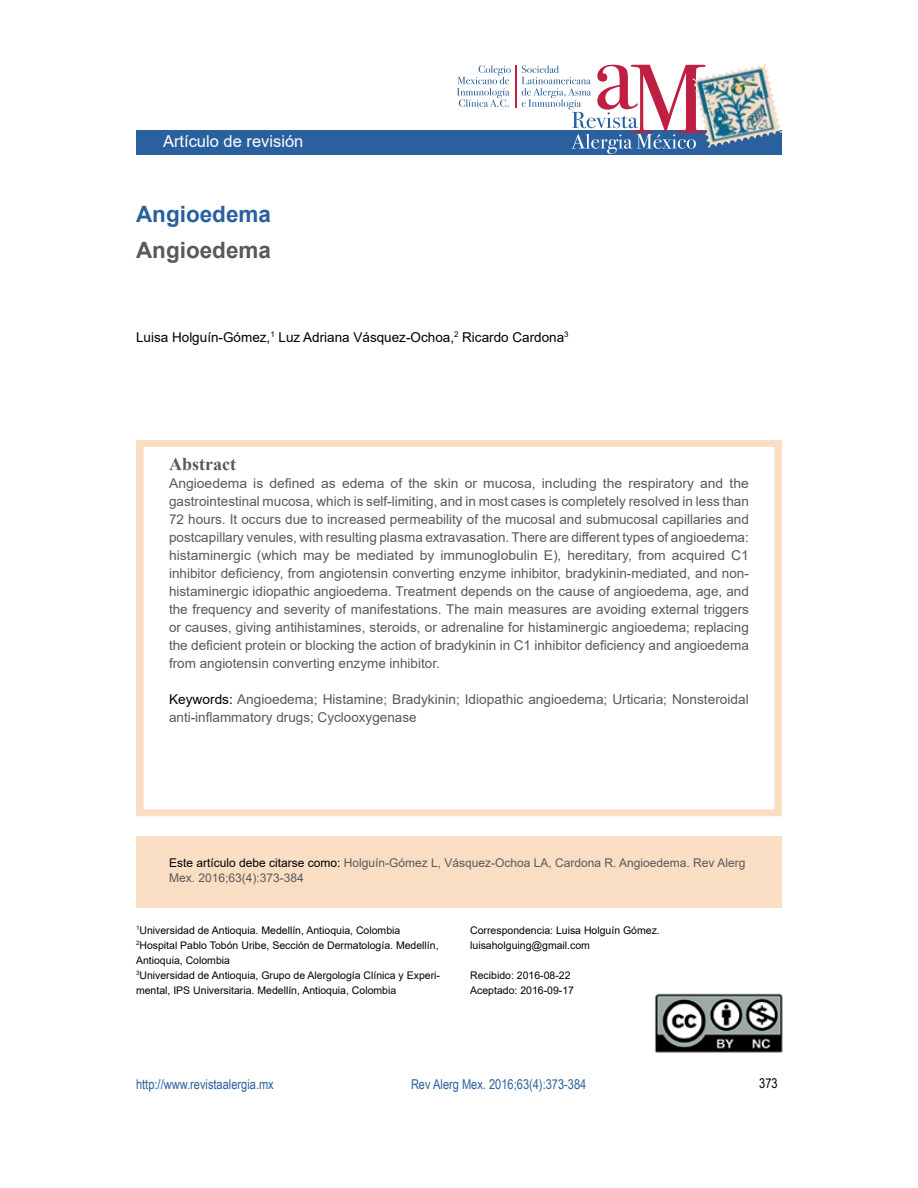
<style>
.page{position:relative;width:918px;height:1188px;background:#fff}
.page>*{position:absolute;margin:0;border:0;box-sizing:border-box;transform-origin:0 0}
.t1{font:700 22.5px "Arial";color:#29609d}
.t2{font:700 22.5px "Arial";color:#58595b}
.t3{font:700 18px "Times New Roman";color:#58595b}
.t4{font:16.5px "Arial";color:#fff}
.t5{font:13.5px/18px "Arial";color:#58595b;text-align:justify}
.t6{font:13.5px "Arial";color:#000}
.t7{font:13.5px "Arial Narrow";color:#29609d}
.t8{font:13.5px "Arial Narrow";color:#000}
.t9{font:12px/15px "Arial";color:#58595b}
.t10{font:10.5px/15px "Arial";color:#000}
.s1{color:#000}
</style>
<div class="page">
<div style="left:136px;top:130px;width:646px;height:24px;background:#29609d"></div>
<hr style="left:515px;top:65px;width:2px;height:42px;background:#bf1f41">
<svg style="left:457px;top:65px;width:54px;height:42px"></svg>
<img style="left:693px;top:64px;width:89px;height:84px">
<svg style="left:522px;top:65px;width:184px;height:89px"></svg>
<div style="left:136px;top:836px;width:646px;height:72px;background:#fadec4"></div>
<svg style="left:136px;top:440px;width:646px;height:376px"></svg>
<img style="left:654px;top:993px;width:129px;height:60px">
<p class="t4" style="left:163px;top:130px;width:142px">Artículo de revisión</p>
<h1 class="t1" style="left:136px;top:199px;width:137px">Angioedema</h1>
<h1 class="t2" style="left:136px;top:235px;width:137px">Angioedema</h1>
<p class="t6" style="left:136px;top:328px;width:434px">Luisa Holguín-Gómez,<sup>1</sup> Luz Adriana Vásquez-Ochoa,<sup>2</sup> Ricardo Cardona<sup>3</sup></p>
<h2 class="t3" style="left:169px;top:451px;width:68px">Abstract</h2>
<p class="t5" style="left:169px;top:474px;width:581px">Angioedema is defined as edema of the skin or mucosa, including the respiratory and the gastrointestinal mucosa, which is self-limiting, and in most cases is completely resolved in less than 72 hours. It occurs due to increased permeability of the mucosal and submucosal capillaries and postcapillary venules, with resulting plasma extravasation. There are different types of angioedema: histaminergic (which may be mediated by immunoglobulin E), hereditary, from acquired C1 inhibitor deficiency, from angiotensin converting enzyme inhibitor, bradykinin-mediated, and non&shy;histaminergic idiopathic angioedema. Treatment depends on the cause of angioedema, age, and the frequency and severity of manifestations. The main measures are avoiding external triggers or causes, giving antihistamines, steroids, or adrenaline for histaminergic angioedema; replacing the deficient protein or blocking the action of bradykinin in C1 inhibitor deficiency and angioedema from angiotensin converting enzyme inhibitor.</p>
<p class="t5" style="left:169px;top:690px;width:581px"><span class="s1">Keywords:</span> Angioedema; Histamine; Bradykinin; Idiopathic angioedema; Urticaria; Nonsteroidal anti-inflammatory drugs; Cyclooxygenase</p>
<p class="t9" style="left:169px;top:856px;width:578px"><span class="s1">Este artículo debe citarse como:</span> Holguín-Gómez L, Vásquez-Ochoa LA, Cardona R. Angioedema. Rev Alerg<br>Mex. 2016;63(4):373-384</p>
<p class="t10" style="left:136px;top:922px;width:305px"><sup>1</sup>Universidad de Antioquia. Medellín, Antioquia, Colombia <sup>2</sup>Hospital Pablo Tobón Uribe, Sección de Dermatología. Medellín, Antioquia, Colombia<br><sup>3</sup>Universidad de Antioquia, Grupo de Alergología Clínica y Experi&shy;mental, IPS Universitaria. Medellín, Antioquia, Colombia</p>
<p class="t10" style="left:470px;top:922px;width:191px">Correspondencia: Luisa Holguín Gómez. luisaholguing@gmail.com</p>
<p class="t10" style="left:470px;top:967px;width:105px">Recibido: 2016-08-22<br>Aceptado: 2016-09-17</p>
<p class="t7" style="left:136px;top:1074px;width:139px">http://www.revistaalergia.mx</p>
<p class="t7" style="left:411px;top:1075px;width:177px">Rev Alerg Mex. 2016;63(4):373-384</p>
<p class="t8" style="left:759px;top:1074px;width:20px">373</p>
</div>
